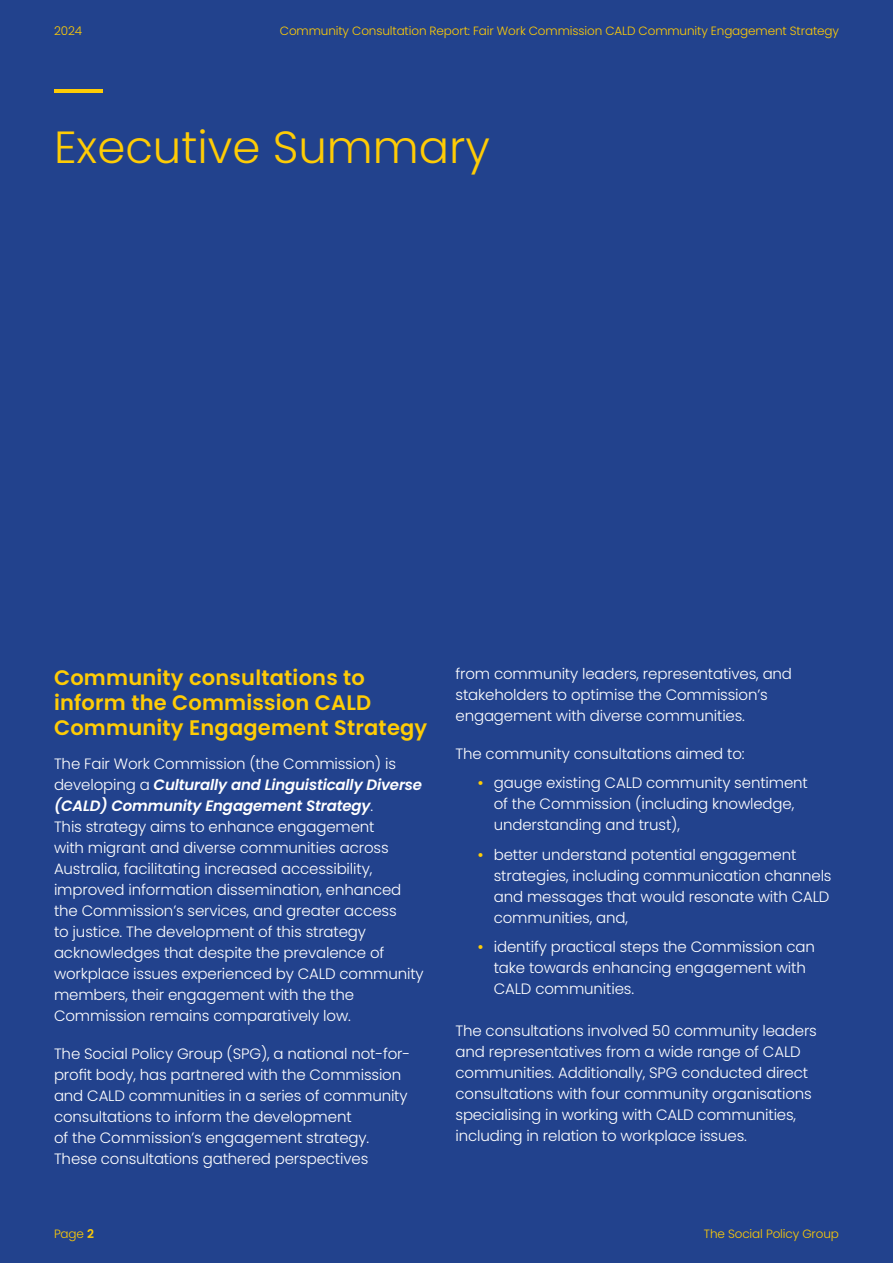
<style>
.page{position:relative;width:893px;height:1263px;background:#22428d}
.page>*{position:absolute;margin:0;border:0;box-sizing:border-box;transform-origin:0 0}
.t1{font:300 45px "Poppins";color:#ffcc05}
.t2{font:600 21px/25.2px "Poppins";letter-spacing:.01em;color:#ffcc05}
.t3{font:300 15px/21px "Poppins";letter-spacing:-.01em;color:#fff}
.t4{font:300 12px "Poppins";letter-spacing:-.01em;color:#ffcc05}
.s1{font-weight:600;font-style:italic}
.s2{font-weight:600}
.s3{font-weight:500;color:#ffcc05}
</style>
<div class="page">
<hr style="left:54px;top:89px;width:49px;height:3px;background:#ffcc05">
<p class="t4" style="left:54px;top:23px;width:30px">2024</p>
<p class="t4" style="left:280px;top:23px;width:561px">Community Consultation Report: Fair Work Commission CALD Community Engagement Strategy</p>
<h1 class="t1" style="left:54px;top:121px;width:438px">Executive Summary</h1>
<h2 class="t2" style="left:54px;top:665px;width:375px">Community consultations to inform the Commission CALD<br>Community Engagement Strategy</h2>
<p class="t3" style="left:54px;top:753px;width:371px">The Fair Work Commission (the Commission) is developing a <span class="s1">Culturally and Linguistically Diverse (CALD) Community Engagement Strategy</span>.<br>This strategy aims to enhance engagement<br>with migrant and diverse communities across Australia, facilitating increased accessibility, improved information dissemination, enhanced the Commission’s services, and greater access<br>to justice. The development of this strategy acknowledges that despite the prevalence of workplace issues experienced by CALD community members, their engagement with the the Commission remains comparatively low.</p>
<p class="t3" style="left:54px;top:1043px;width:358px">The Social Policy Group (SPG), a national not-for&shy;profit body, has partnered with the Commission and CALD communities in a series of community consultations to inform the development<br>of the Commission’s engagement strategy.<br>These consultations gathered perspectives</p>
<p class="t4" style="left:54px;top:1226px;width:42px">Page <span class="s2">2</span></p>
<p class="t3" style="left:455px;top:663px;width:338px">from community leaders, representatives, and stakeholders to optimise the Commission’s engagement with diverse communities.</p>
<p class="t3" style="left:455px;top:743px;width:291px">The community consultations aimed to:</p>
<p class="t3" style="left:494px;top:772px;width:316px;text-indent:-17px"><span class="s3">•</span> gauge existing CALD community sentiment of the Commission (including knowledge, understanding and trust),</p>
<p class="t3" style="left:494px;top:844px;width:339px;text-indent:-17px"><span class="s3">•</span> better understand potential engagement strategies, including communication channels and messages that would resonate with CALD communities, and,</p>
<p class="t3" style="left:494px;top:936px;width:323px;text-indent:-17px"><span class="s3">•</span> identify practical steps the Commission can take towards enhancing engagement with<br>CALD communities.</p>
<p class="t3" style="left:455px;top:1021px;width:363px">The consultations involved 50 community leaders and representatives from a wide range of CALD communities. Additionally, SPG conducted direct consultations with four community organisations specialising in working with CALD communities, including in relation to workplace issues.</p>
<p class="t4" style="left:704px;top:1226px;width:137px">The Social Policy Group</p>
</div>
